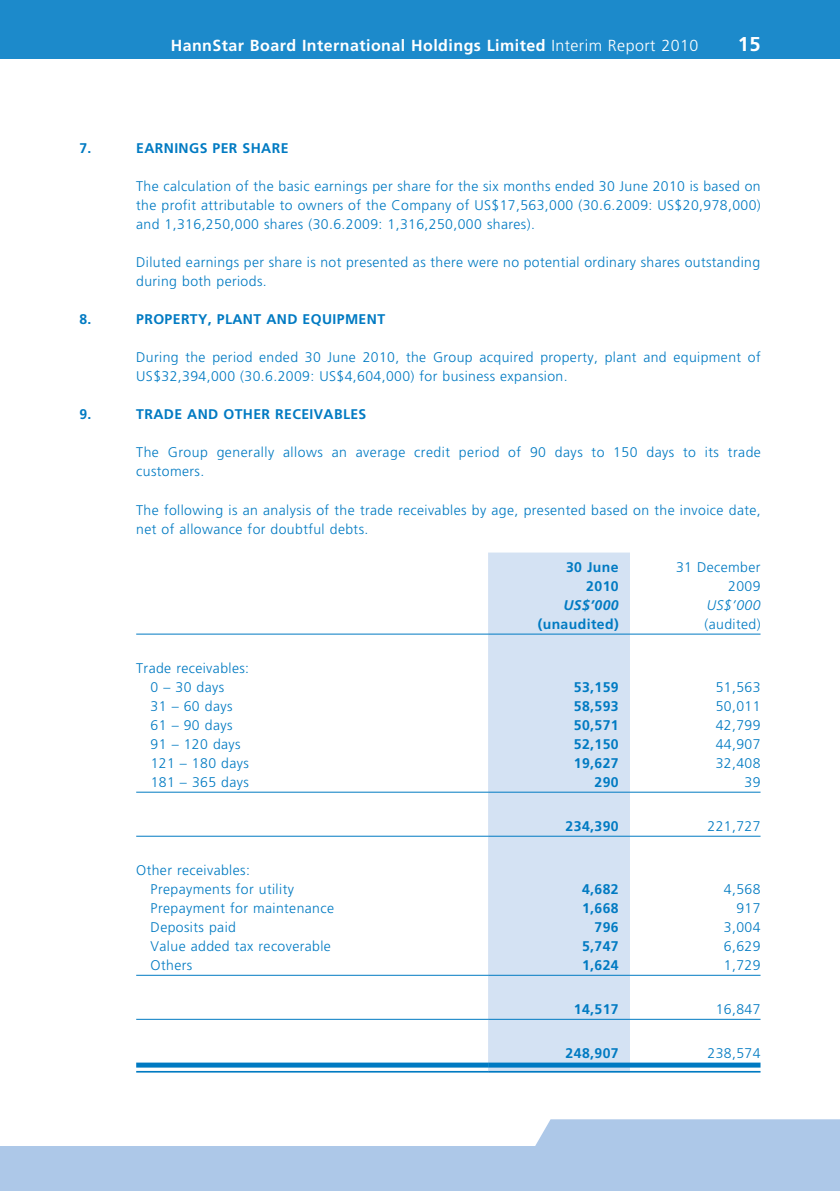
<style>
.page{position:relative;width:840px;height:1191px;background:#fff}
.page>*{position:absolute;margin:0;border:0;box-sizing:border-box;transform-origin:0 0}
.t1{font:700 20px "Frutiger LT Std";color:#fff}
.t2{font:700 16px "Frutiger LT Std";letter-spacing:.03em;color:#fff}
.t3{font:300 14px/19px "Frutiger LT Std";letter-spacing:.03em;color:#007ac2}
.t4{font:700 14px "Frutiger LT Std";letter-spacing:.03em;color:#007ac2}
.t5{font:italic 700 14px "Frutiger LT Std";color:#007ac2}
.t6{font:italic 300 14px "Frutiger LT Std";color:#007ac2}
.s1{font-weight:300}
</style>
<div class="page">
<div style="left:0;top:0;width:839px;height:58px;background:#1c8acb"></div>
<div style="left:0;top:1146px;width:839px;height:45px;background:#adc8e8"></div>
<div style="left:535px;top:1119px;width:304px;height:27px;background:#adc8e8"></div>
<div style="left:488px;top:552px;width:141px;height:519px;background:#d4e2f3"></div>
<hr style="left:136px;top:633px;width:352px;height:1px;background:#007ac2">
<hr style="left:488px;top:633px;width:141px;height:1px;background:#007ac2">
<hr style="left:629px;top:633px;width:131px;height:1px;background:#007ac2">
<hr style="left:136px;top:791px;width:352px;height:1px;background:#007ac2">
<hr style="left:488px;top:791px;width:141px;height:1px;background:#007ac2">
<hr style="left:629px;top:791px;width:131px;height:1px;background:#007ac2">
<hr style="left:136px;top:835px;width:352px;height:1px;background:#007ac2">
<hr style="left:488px;top:835px;width:141px;height:1px;background:#007ac2">
<hr style="left:629px;top:835px;width:131px;height:1px;background:#007ac2">
<hr style="left:136px;top:974px;width:352px;height:1px;background:#007ac2">
<hr style="left:488px;top:974px;width:141px;height:1px;background:#007ac2">
<hr style="left:629px;top:974px;width:131px;height:1px;background:#007ac2">
<hr style="left:136px;top:1018px;width:352px;height:1px;background:#007ac2">
<hr style="left:488px;top:1018px;width:141px;height:1px;background:#007ac2">
<hr style="left:629px;top:1018px;width:131px;height:1px;background:#007ac2">
<div style="left:136px;top:1062px;width:352px;height:5px;background:#007ac2"></div>
<hr style="left:136px;top:1071px;width:352px;height:1px;background:#007ac2">
<div style="left:488px;top:1062px;width:141px;height:5px;background:#007ac2"></div>
<hr style="left:488px;top:1071px;width:141px;height:1px;background:#007ac2">
<div style="left:629px;top:1062px;width:131px;height:5px;background:#007ac2"></div>
<hr style="left:629px;top:1071px;width:131px;height:1px;background:#007ac2">
<p class="t2" style="left:171px;top:36px;width:529px">HannStar Board International Holdings Limited <span class="s1">Interim Report 2010</span></p>
<h1 class="t1" style="left:737px;top:32px;width:24px">15</h1>
<p class="t4" style="left:79px;top:140px;width:14px">7.</p>
<p class="t4" style="left:136px;top:140px;width:154px">EARNINGS PER SHARE</p>
<p class="t3" style="left:136px;top:177px;width:625px;text-align:justify">The calculation of the basic earnings per share for the six months ended 30 June 2010 is based on the profit attributable to owners of the Company of US$17,563,000 (30.6.2009: US$20,978,000) and 1,316,250,000 shares (30.6.2009: 1,316,250,000 shares).</p>
<p class="t3" style="left:136px;top:253px;width:625px">Diluted earnings per share is not presented as there were no potential ordinary shares outstanding during both periods.</p>
<p class="t4" style="left:79px;top:311px;width:14px">8.</p>
<p class="t4" style="left:136px;top:311px;width:250px">PROPERTY, PLANT AND EQUIPMENT</p>
<p class="t3" style="left:136px;top:348px;width:625px">During the period ended 30 June 2010, the Group acquired property, plant and equipment of<br>US$32,394,000 (30.6.2009: US$4,604,000) for business expansion.</p>
<p class="t4" style="left:79px;top:406px;width:14px">9.</p>
<p class="t4" style="left:136px;top:406px;width:231px">TRADE AND OTHER RECEIVABLES</p>
<p class="t3" style="left:136px;top:443px;width:626px">The Group generally allows an average credit period of 90 days to 150 days to its trade customers.</p>
<p class="t3" style="left:136px;top:500px;width:625px">The following is an analysis of the trade receivables by age, presented based on the invoice date, net of allowance for doubtful debts.</p>
<p class="t4" style="left:565px;top:558px;width:54px">30 June</p>
<p class="t3" style="left:675px;top:557px;width:86px">31 December</p>
<p class="t4" style="left:586px;top:577px;width:34px">2010</p>
<p class="t3" style="left:727px;top:576px;width:34px">2009</p>
<p class="t5" style="left:563px;top:596px;width:57px">US$’000</p>
<p class="t6" style="left:706px;top:597px;width:55px">US$’000</p>
<p class="t4" style="left:537px;top:615px;width:82px">(unaudited)</p>
<p class="t3" style="left:704px;top:614px;width:58px">(audited)</p>
<p class="t3" style="left:150px;top:658px;width:100px;text-indent:-14px">Trade receivables:<br>0 – 30 days</p>
<p class="t4" style="left:573px;top:678px;width:46px">53,159</p>
<p class="t3" style="left:715px;top:677px;width:46px">51,563</p>
<p class="t3" style="left:150px;top:696px;width:83px">31 – 60 days</p>
<p class="t4" style="left:573px;top:697px;width:46px">58,593</p>
<p class="t3" style="left:715px;top:696px;width:46px">50,011</p>
<p class="t3" style="left:150px;top:715px;width:83px">61 – 90 days</p>
<p class="t4" style="left:573px;top:716px;width:46px">50,571</p>
<p class="t3" style="left:715px;top:715px;width:46px">42,799</p>
<p class="t3" style="left:150px;top:734px;width:91px">91 – 120 days</p>
<p class="t4" style="left:573px;top:735px;width:46px">52,150</p>
<p class="t3" style="left:715px;top:734px;width:46px">44,907</p>
<p class="t3" style="left:151px;top:753px;width:100px">121 – 180 days</p>
<p class="t4" style="left:573px;top:754px;width:46px">19,627</p>
<p class="t3" style="left:715px;top:753px;width:46px">32,408</p>
<p class="t3" style="left:151px;top:772px;width:100px">181 – 365 days</p>
<p class="t4" style="left:594px;top:773px;width:26px">290</p>
<p class="t3" style="left:744px;top:772px;width:17px">39</p>
<p class="t4" style="left:565px;top:817px;width:54px">234,390</p>
<p class="t3" style="left:707px;top:816px;width:54px">221,727</p>
<p class="t3" style="left:150px;top:860px;width:145px;text-indent:-14px">Other receivables:<br>Prepayments for utility</p>
<p class="t4" style="left:581px;top:880px;width:38px">4,682</p>
<p class="t3" style="left:723px;top:879px;width:38px">4,568</p>
<p class="t3" style="left:150px;top:898px;width:185px">Prepayment for maintenance</p>
<p class="t4" style="left:581px;top:899px;width:38px">1,668</p>
<p class="t3" style="left:736px;top:898px;width:26px">917</p>
<p class="t3" style="left:150px;top:917px;width:87px">Deposits paid</p>
<p class="t4" style="left:594px;top:918px;width:26px">796</p>
<p class="t3" style="left:723px;top:917px;width:38px">3,004</p>
<p class="t3" style="left:150px;top:936px;width:182px">Value added tax recoverable</p>
<p class="t4" style="left:581px;top:937px;width:38px">5,747</p>
<p class="t3" style="left:723px;top:936px;width:38px">6,629</p>
<p class="t3" style="left:150px;top:955px;width:43px">Others</p>
<p class="t4" style="left:581px;top:956px;width:38px">1,624</p>
<p class="t3" style="left:723px;top:955px;width:38px">1,729</p>
<p class="t4" style="left:573px;top:1000px;width:46px">14,517</p>
<p class="t3" style="left:715px;top:999px;width:46px">16,847</p>
<p class="t4" style="left:565px;top:1044px;width:54px">248,907</p>
<p class="t3" style="left:707px;top:1043px;width:54px">238,574</p>
</div>
